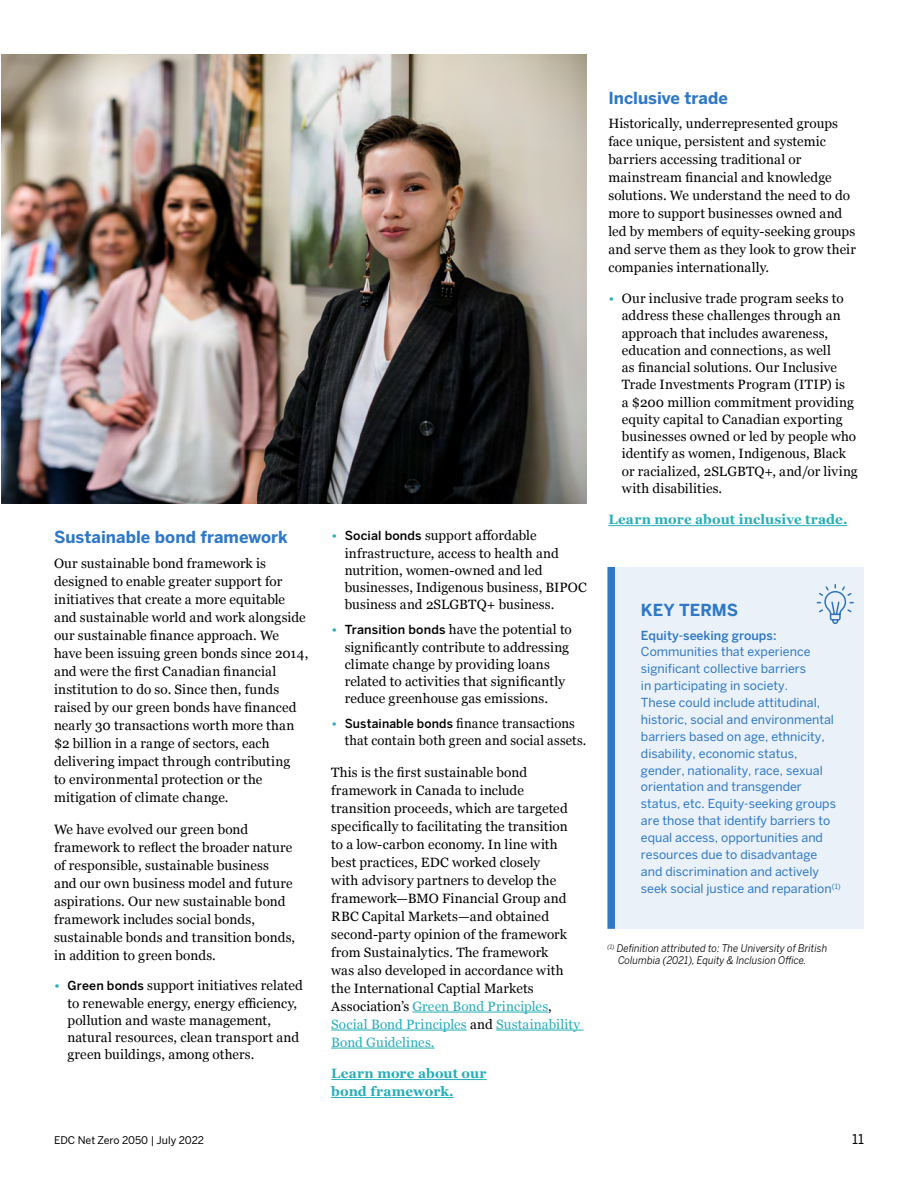
<style>
.page{position:relative;width:918px;height:1188px;background:#fff}
.page>*{position:absolute;margin:0;border:0;box-sizing:border-box;transform-origin:0 0}
.H2_CD{font:700 16.5px "Benton Sans";color:#2f78c6}
.Georgia_-_Bodycopy{font:13.5px/18px "Georgia";letter-spacing:.01em;color:#000}
.Georgia_-_Bodycopy-2{font:700 13.5px/18px "Georgia";letter-spacing:.01em;color:#27aeb9}
.t1{font:13.5px "Benton Sans";color:#000}
.Benton-body-copy{font:12.3px/17px "Benton Sans";color:#2f78c6}
.footnote{font:italic 10.5px/12px "Benton Sans";letter-spacing:.005em;color:#000;scale:.93 1}
.t2{font:10.5px "Benton Sans";color:#000}
.s1{color:#27aeb9}
.s2{font-family:"Benton Sans";font-weight:500;font-size:12.3px}
.s3{font-weight:500}
</style>
<div class="page">
<hr style="left:413px;top:1012px;width:135px;height:1px;background:#27aeb9">
<hr style="left:331px;top:1030px;width:136px;height:1px;background:#27aeb9">
<hr style="left:496px;top:1030px;width:88px;height:1px;background:#27aeb9">
<hr style="left:331px;top:1048px;width:104px;height:1px;background:#27aeb9">
<hr style="left:331px;top:1079px;width:156px;height:1px;background:#27aeb9">
<hr style="left:331px;top:1097px;width:123px;height:1px;background:#27aeb9">
<hr style="left:608px;top:525px;width:239px;height:1px;background:#27aeb9">
<div style="left:608px;top:567px;width:256px;height:362px;background:#eaf1f9"></div>
<div style="left:608px;top:567px;width:7px;height:362px;background:#2f78c6"></div>
<svg style="left:816px;top:584px;width:38px;height:40px"></svg>
<img style="left:1px;top:54px;width:585px;height:449px">
<p class="H2_CD" style="left:54px;top:527px;width:235px">Sustainable bond framework</p>
<p class="Georgia_-_Bodycopy" style="left:54px;top:554px;width:256px">Our sustainable bond framework is designed to enable greater support for initiatives that create a more equitable and sustainable world and work alongside our sustainable finance approach. We have been issuing green bonds since 2014, and were the first Canadian financial institution to do so. Since then, funds raised by our green bonds have financed nearly 30 transactions worth more than $2 billion in a range of sectors, each delivering impact through contributing<br>to environmental protection or the mitigation of climate change.</p>
<p class="Georgia_-_Bodycopy" style="left:54px;top:819px;width:243px">We have evolved our green bond framework to reflect the broader nature of responsible, sustainable business<br>and our own business model and future aspirations. Our new sustainable bond framework includes social bonds, sustainable bonds and transition bonds, in addition to green bonds.</p>
<p class="Georgia_-_Bodycopy" style="left:68px;top:976px;width:237px;line-height:17.2px;text-indent:-13px"><span class="s1">•</span> <span class="s2">Green bonds</span> support initiatives related to renewable energy, energy efficiency, pollution and waste management, natural resources, clean transport and green buildings, among others.</p>
<p class="Georgia_-_Bodycopy" style="left:345px;top:527px;width:244px;line-height:17.2px;text-indent:-13px"><span class="s1">•</span> <span class="s2">Social bonds</span> support affordable infrastructure, access to health and nutrition, women-owned and led businesses, Indigenous business, BIPOC business and 2SLGBTQ+ business.</p>
<p class="Georgia_-_Bodycopy" style="left:345px;top:620px;width:229px;line-height:17.2px;text-indent:-13px"><span class="s1">•</span> <span class="s2">Transition bonds</span> have the potential to significantly contribute to addressing climate change by providing loans related to activities that significantly reduce greenhouse gas emissions.</p>
<p class="Georgia_-_Bodycopy" style="left:345px;top:714px;width:243px;line-height:17.2px;text-indent:-13px"><span class="s1">•</span> <span class="s2">Sustainable bonds</span> finance transactions that contain both green and social assets.</p>
<p class="Georgia_-_Bodycopy" style="left:331px;top:763px;width:251px">This is the first sustainable bond framework in Canada to include transition proceeds, which are targeted specifically to facilitating the transition to a low-carbon economy. In line with best practices, EDC worked closely<br>with advisory partners to develop the framework—BMO Financial Group and RBC Capital Markets—and obtained second-party opinion of the framework from Sustainalytics. The framework<br>was also developed in accordance with the International Captial Markets Association’s <span class="s1">Green Bond Principles</span>, <span class="s1">Social Bond Principles</span> and <span class="s1">Sustainability Bond Guidelines.</span></p>
<p class="Georgia_-_Bodycopy-2" style="left:331px;top:1064px;width:157px">Learn more about our bond framework.</p>
<p class="H2_CD" style="left:608px;top:88px;width:121px">Inclusive trade</p>
<p class="Georgia_-_Bodycopy" style="left:608px;top:114px;width:249px">Historically, underrepresented groups face unique, persistent and systemic barriers accessing traditional or mainstream financial and knowledge solutions. We understand the need to do more to support businesses owned and led by members of equity-seeking groups and serve them as they look to grow their companies internationally.</p>
<p class="Georgia_-_Bodycopy" style="left:622px;top:289px;width:237px;line-height:17.2px;text-indent:-13px"><span class="s1">•</span> Our inclusive trade program seeks to address these challenges through an approach that includes awareness, education and connections, as well<br>as financial solutions. Our Inclusive Trade Investments Program (ITIP) is<br>a $200 million commitment providing equity capital to Canadian exporting businesses owned or led by people who identify as women, Indigenous, Black or racialized, 2SLGBTQ+, and/or living with disabilities.</p>
<p class="Georgia_-_Bodycopy-2" style="left:608px;top:510px;width:241px">Learn more about inclusive trade.</p>
<p class="H2_CD" style="left:641px;top:600px;width:99px">KEY TERMS</p>
<p class="Benton-body-copy" style="left:641px;top:627px;width:201px"><span class="s3">Equity-seeking groups:<br></span>Communities that experience significant collective barriers<br>in participating in society.<br>These could include attitudinal, historic, social and environmental barriers based on age, ethnicity, disability, economic status, gender, nationality, race, sexual orientation and transgender status, etc. Equity-seeking groups are those that identify barriers to equal access, opportunities and resources due to disadvantage and discrimination and actively seek social justice and reparation<sup>(1)</sup></p>
<p class="footnote" style="left:618px;top:943px;width:227px;text-indent:-10px"><sup>(1)</sup> Definition attributed to: The University of British<br>Columbia (2021), Equity &amp; Inclusion Office.</p>
<p class="t2" style="left:54px;top:1134px;width:152px">EDC Net Zero 2050 | July 2022</p>
<p class="t1" style="left:852px;top:1131px;width:13px">11</p>
</div>
